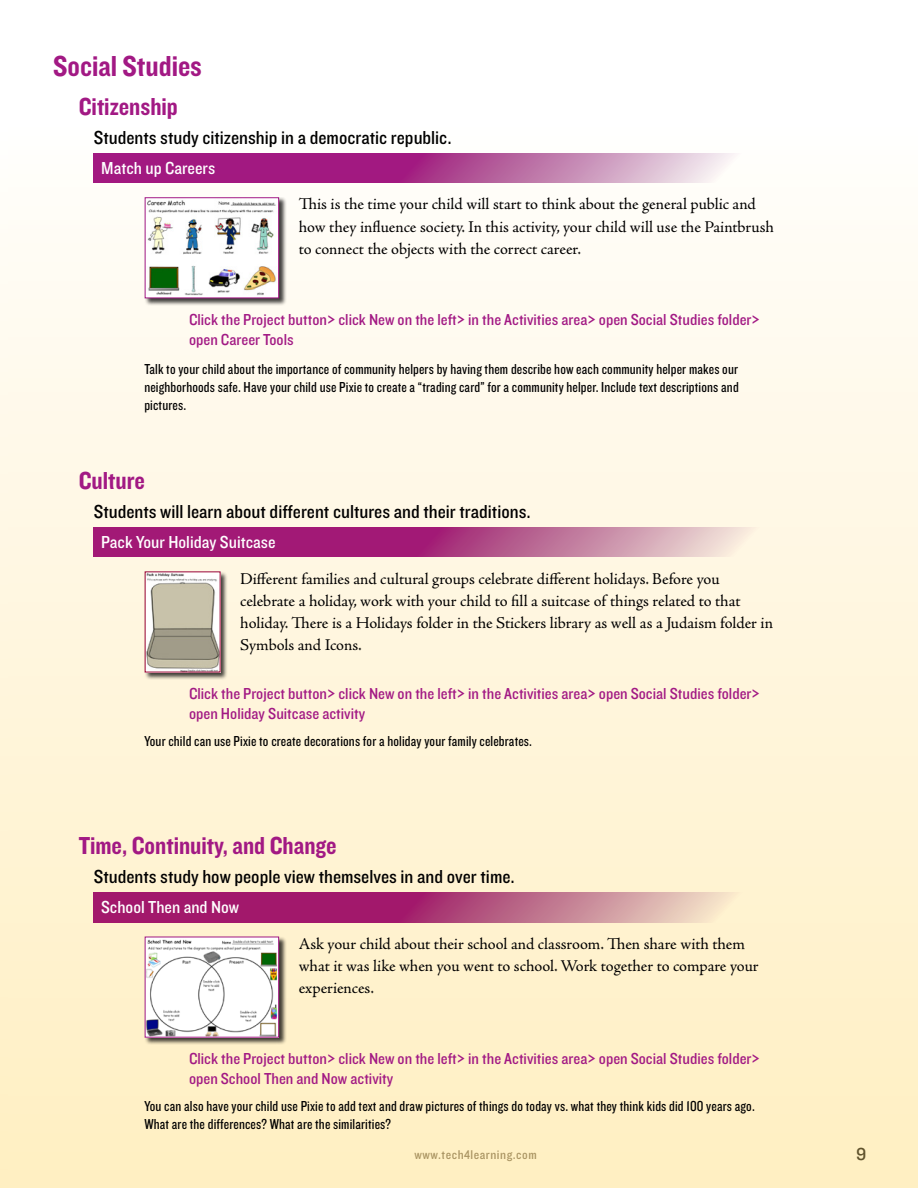
<style>
.page{position:relative;width:918px;height:1188px;background:#fff}
.page>*{position:absolute;margin:0;border:0;box-sizing:border-box;transform-origin:0 0}
.t1{font:30px "Knockout HTF50 Welterweight";color:#a21984}
.t2{font:25.5px "Knockout HTF50 Welterweight";color:#a21984}
.t3{font:19.5px "Knockout HTF30 Junior Welterwt";color:#000}
.t4{font:18px "Knockout HTF30 Junior Welterwt";color:#fff}
.t5{font:18px "Knockout HTF31 Junior Middlewt";color:#5f522c}
.t6{font:16.5px/22.2px "Adobe Jenson Pro";letter-spacing:-.005em;color:#000}
.t7{font:16.5px/19.8px "Knockout HTF30 Junior Welterwt";color:#a21984}
.t8{font:15px/18px "Knockout HTF29 Junior Liteweight";letter-spacing:.01em;color:#000;text-align:justify}
.t9{font:13.2px "Knockout HTF30 Junior Welterwt";letter-spacing:.04em;color:#aa9f82}
</style>
<div class="page">
<div style="left:0;top:0;width:918px;height:1188px;background:linear-gradient(to bottom,#fff,#ffeec1)"></div>
<svg style="left:0;top:0;width:7px;height:1188px"></svg>
<div style="left:144px;top:197px;width:142px;height:109px;background:#000;opacity:.75"></div>
<img style="left:147px;top:199px;width:130px;height:97px">
<div style="left:145px;top:197px;width:134px;height:101px;border:1px solid #a21984"></div>
<svg style="left:94px;top:153px;width:679px;height:30px;background:#ba5da1"></svg>
<div style="left:144px;top:571px;width:84px;height:109px;background:#000;opacity:.75"></div>
<img style="left:147px;top:573px;width:71px;height:97px">
<svg style="left:94px;top:527px;width:679px;height:30px;background:#b75590"></svg>
<div style="left:144px;top:936px;width:142px;height:109px;background:#000;opacity:.75"></div>
<img style="left:147px;top:939px;width:130px;height:97px">
<svg style="left:94px;top:893px;width:679px;height:29px;background:#ba5986"></svg>
<h1 class="t1" style="left:53px;top:51px;width:150px">Social Studies</h1>
<h2 class="t2" style="left:79px;top:93px;width:101px">Citizenship</h2>
<p class="t3" style="left:94px;top:127px;width:360px">Students study citizenship in a democratic republic.</p>
<p class="t4" style="left:101px;top:159px;width:115px">Match up Careers</p>
<p class="t6" style="left:299px;top:193px;width:477px">This is the time your child will start to think about the general public and how they influence society. In this activity, your child will use the Paintbrush to connect the objects with the correct career.</p>
<p class="t7" style="left:189px;top:310px;width:572px">Click the Project button&gt; click New on the left&gt; in the Activities area&gt; open Social Studies folder&gt; open Career Tools</p>
<p class="t8" style="left:144px;top:360px;width:596px">Talk to your child about the importance of community helpers by having them describe how each community helper makes our neighborhoods safe. Have your child use Pixie to create a “trading card” for a community helper. Include text descriptions and pictures.</p>
<h2 class="t2" style="left:79px;top:467px;width:68px">Culture</h2>
<p class="t3" style="left:94px;top:502px;width:439px">Students will learn about different cultures and their traditions.</p>
<p class="t4" style="left:101px;top:533px;width:176px">Pack Your Holiday Suitcase</p>
<p class="t6" style="left:240px;top:568px;width:534px">Different families and cultural groups celebrate different holidays. Before you celebrate a holiday, work with your child to fill a suitcase of things related to that holiday. There is a Holidays folder in the Stickers library as well as a Judaism folder in Symbols and Icons.</p>
<p class="t7" style="left:189px;top:684px;width:572px">Click the Project button&gt; click New on the left&gt; in the Activities area&gt; open Social Studies folder&gt; open Holiday Suitcase activity</p>
<p class="t8" style="left:144px;top:733px;width:389px">Your child can use Pixie to create decorations for a holiday your family celebrates.</p>
<h2 class="t2" style="left:79px;top:833px;width:260px">Time, Continuity, and Change</h2>
<p class="t3" style="left:94px;top:867px;width:423px">Students study how people view themselves in and over time.</p>
<p class="t4" style="left:101px;top:898px;width:139px">School Then and Now</p>
<p class="t6" style="left:299px;top:933px;width:461px">Ask your child about their school and classroom. Then share with them what it was like when you went to school. Work together to compare your experiences.</p>
<p class="t7" style="left:189px;top:1050px;width:572px">Click the Project button&gt; click New on the left&gt; in the Activities area&gt; open Social Studies folder&gt; open School Then and Now activity</p>
<p class="t8" style="left:144px;top:1098px;width:612px">You can also have your child use Pixie to add text and draw pictures of things do today vs. what they think kids did 100 years ago.<br>What are the differences? What are the similarities?</p>
<p class="t9" style="left:415px;top:1148px;width:124px">www.tech4learning.com</p>
<p class="t5" style="left:856px;top:1144px;width:12px">9</p>
</div>
